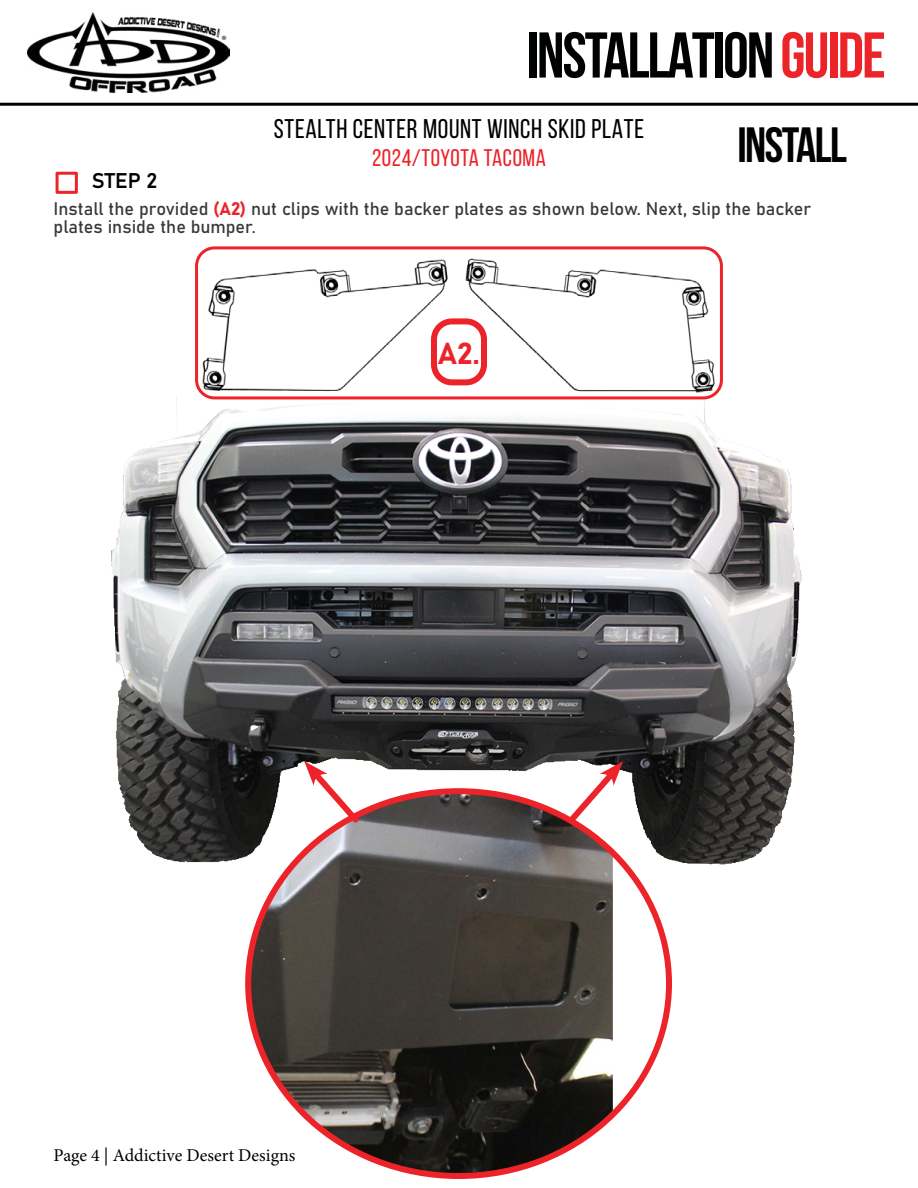
<style>
.page{position:relative;width:918px;height:1188px;background:#fff}
.page>*{position:absolute;margin:0;border:0;box-sizing:border-box;transform-origin:0 0}
.t1{font:700 64.5px "Bebas Neue";letter-spacing:-.03em;color:#000101}
.t2{font:700 49.5px "Bebas Neue";letter-spacing:-.03em;color:#000101}
.t3{font:30px "Bahnschrift";color:#ec2329}
.t4{font:27px "Bebas Neue";letter-spacing:.025em;color:#000}
.t5{font:24px "Bebas Neue";letter-spacing:.025em;color:#ec2329}
.t6{font:21px "Bahnschrift";color:#000}
.t7{font:18px/18px "Bahnschrift";color:#383838}
.t8{font:18px "Minion Pro";color:#000}
.s1{color:#ec2329}
</style>
<div class="page">
<hr style="left:0;top:103px;width:918px;height:3px;background:#000">
<img style="left:27px;top:12px;width:203px;height:80px">
<div style="left:56px;top:172px;width:22px;height:22px;border:3px solid #ec2329"></div>
<img style="left:111px;top:396px;width:691px;height:480px">
<img style="left:248px;top:791px;width:365px;height:385px">
<svg style="left:563px;top:761px;width:60px;height:67px"></svg>
<svg style="left:304px;top:761px;width:60px;height:67px"></svg>
<img style="left:197px;top:250px;width:524px;height:148px">
<div style="left:195px;top:246px;width:528px;height:153px;border:3px solid #ec2329;border-radius:18px"></div>
<div style="left:434px;top:321px;width:50px;height:61px;background:#fff;border-radius:18px"></div>
<div style="left:431px;top:318px;width:56px;height:67px;border:6px solid #ec2329;border-radius:18px"></div>
<h1 class="t1" style="left:527px;top:20px;width:361px">INSTALLATION<span class="s1">guide</span></h1>
<h3 class="t4" style="left:274px;top:114px;width:372px">STEALTH CENTER MOUNT WINCH SKID PLATE</h3>
<h3 class="t5" style="left:372px;top:145px;width:175px">2024/TOYOTA TACOMA</h3>
<h2 class="t2" style="left:737px;top:117px;width:111px">INSTALL</h2>
<p class="t6" style="left:92px;top:165px;width:67px">STEP 2</p>
<p class="t7" style="left:54px;top:199px;width:759px">Install the provided <span class="s1">(A2)</span> nut clips with the backer plates as shown below. Next, slip the backer plates inside the bumper.</p>
<h3 class="t3" style="left:438px;top:330px;width:43px">A2.</h3>
<p class="t8" style="left:54px;top:1143px;width:243px">Page 4 | Addictive Desert Designs</p>
</div>
